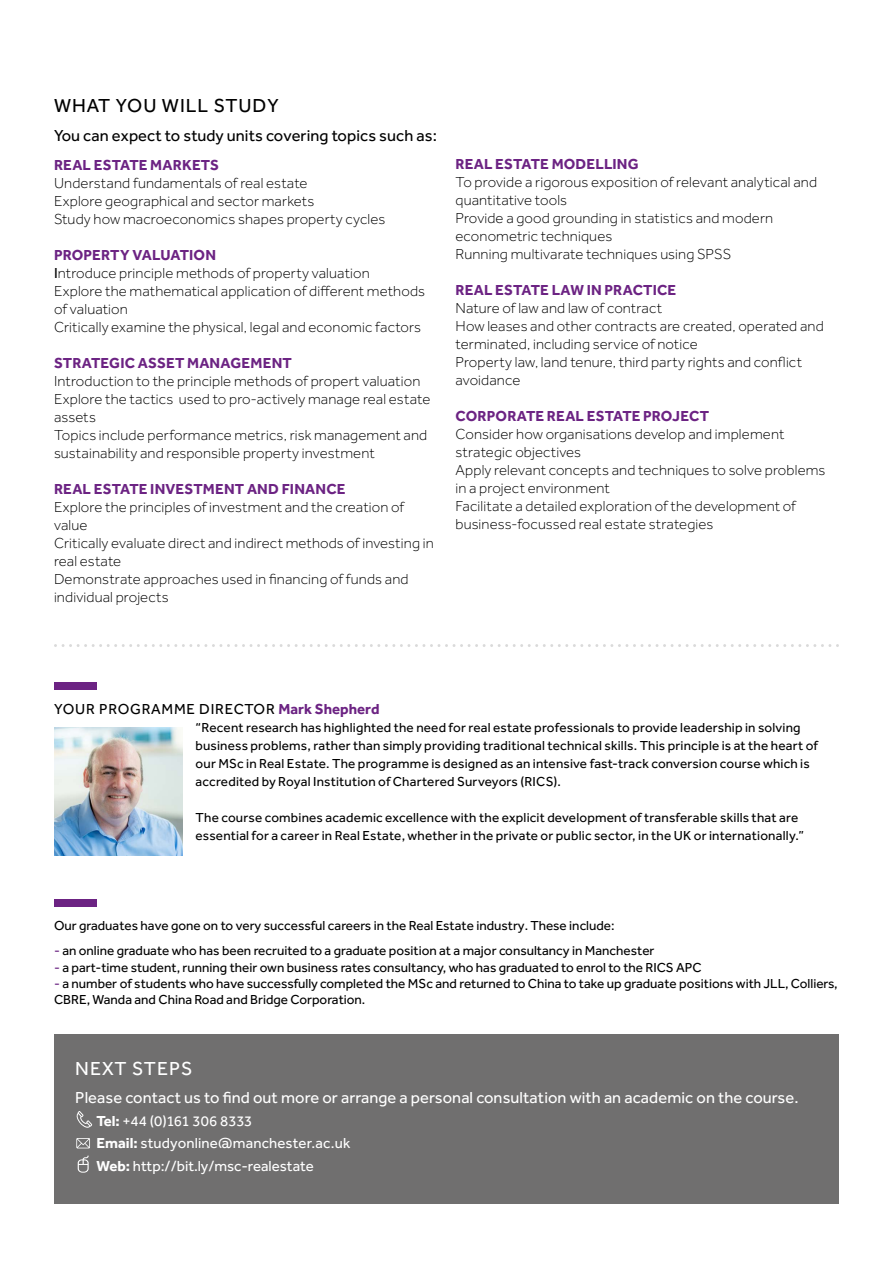
<style>
.page{position:relative;width:893px;height:1263px;background:#fff}
.page>*{position:absolute;margin:0;border:0;box-sizing:border-box;transform-origin:0 0}
.t1{font:19.5px "Effra";letter-spacing:.05em;color:#000}
.t2{font:19.5px "Effra";letter-spacing:.05em;color:#fff}
.t3{font:16.5px "Effra";letter-spacing:.005em;color:#fff}
.t4{font:16.5px "Effra";letter-spacing:.005em;color:#000}
.t5{font:300 15px/18px "Effra";letter-spacing:.01em;color:#000}
.t6{font:700 15px "Effra";letter-spacing:.01em;color:#6c2383}
.t7{font:15px/22.5px "Effra";color:#fff}
.t8{font:15px "Effra";letter-spacing:.05em;color:#000}
.t9{font:13.5px/18px "Effra";letter-spacing:.005em;color:#000}
.s1{font-weight:700;color:#6c2383}
.s2{font-weight:400}
.s3{color:#6a2381}
.s4{font-weight:700}
</style>
<div class="page">
<div style="left:54px;top:1035px;width:785px;height:169px;background:#706f6f"></div>
<div style="left:54px;top:683px;width:43px;height:7px;background:#6c2383"></div>
<svg style="left:55px;top:644px;width:775px;height:3px"></svg>
<svg style="left:76px;top:1111px;width:16px;height:17px"></svg>
<svg style="left:78px;top:1155px;width:11px;height:18px"></svg>
<svg style="left:76px;top:1138px;width:14px;height:10px"></svg>
<img style="left:54px;top:728px;width:129px;height:127px">
<div style="left:54px;top:899px;width:43px;height:7px;background:#6c2383"></div>
<h1 class="t1" style="left:54px;top:94px;width:226px">WHAT YOU WILL STUDY</h1>
<p class="t4" style="left:54px;top:126px;width:384px">You can expect to study units covering topics such as:</p>
<p class="t6" style="left:54px;top:156px;width:167px">REAL ESTATE MARKETS</p>
<p class="t5" style="left:54px;top:174px;width:333px">Understand fundamentals of real estate<br>Explore geographical and sector markets<br>Study how macroeconomics shapes property cycles</p>
<p class="t5" style="left:54px;top:246px;width:373px"><span class="s1">PROPERTY VALUATION<br></span><span class="s2">I</span>ntroduce principle methods of property valuation<br>Explore the mathematical application of different methods of valuation<br>Critically examine the physical, legal and economic factors</p>
<p class="t6" style="left:54px;top:354px;width:239px">STRATEGIC ASSET MANAGEMENT</p>
<p class="t5" style="left:54px;top:372px;width:378px">Introduction to the principle methods of propert valuation Explore the tactics used to pro-actively manage real estate assets<br>Topics include performance metrics, risk management and sustainability and responsible property investment</p>
<p class="t6" style="left:54px;top:480px;width:293px">REAL ESTATE INVESTMENT AND FINANCE</p>
<p class="t5" style="left:54px;top:498px;width:381px">Explore the principles of investment and the creation of value<br>Critically evaluate direct and indirect methods of investing in real estate<br>Demonstrate approaches used in financing of funds and individual projects</p>
<p class="t6" style="left:455px;top:155px;width:185px">REAL ESTATE MODELLING</p>
<p class="t5" style="left:455px;top:173px;width:363px">To provide a rigorous exposition of relevant analytical and quantitative tools<br>Provide a good grounding in statistics and modern econometric techniques<br>Running multivarate techniques using SPSS</p>
<p class="t6" style="left:455px;top:281px;width:222px">REAL ESTATE LAW IN PRACTICE</p>
<p class="t5" style="left:455px;top:299px;width:370px">Nature of law and law of contract<br>How leases and other contracts are created, operated and terminated, including service of notice<br>Property law, land tenure, third party rights and conflict avoidance</p>
<p class="t6" style="left:455px;top:407px;width:255px">CORPORATE REAL ESTATE PROJECT</p>
<p class="t5" style="left:455px;top:425px;width:371px">Consider how organisations develop and implement strategic objectives<br>Apply relevant concepts and techniques to solve problems in a project environment<br>Facilitate a detailed exploration of the development of business-focussed real estate strategies</p>
<p class="t8" style="left:54px;top:700px;width:327px">YOUR PROGRAMME DIRECTOR <span class="s1">Mark Shepherd</span></p>
<p class="t9" style="left:196px;top:718px;width:624px">“Recent research has highlighted the need for real estate professionals to provide leadership in solving business problems, rather than simply providing traditional technical skills. This principle is at the heart of our MSc in Real Estate. The programme is designed as an intensive fast-track conversion course which is accredited by Royal Institution of Chartered Surveyors (RICS).</p>
<p class="t9" style="left:196px;top:808px;width:610px">The course combines academic excellence with the explicit development of transferable skills that are essential for a career in Real Estate, whether in the private or public sector, in the UK or internationally.”</p>
<p class="t9" style="left:54px;top:916px;width:562px">Our graduates have gone on to very successful careers in the Real Estate industry. These include:</p>
<p class="t9" style="left:54px;top:941px;width:602px"><span class="s3">-</span> an online graduate who has been recruited to a graduate position at a major consultancy in Manchester</p>
<p class="t9" style="left:54px;top:958px;width:649px"><span class="s3">-</span> a part-time student, running their own business rates consultancy, who has graduated to enrol to the RICS APC</p>
<p class="t9" style="left:54px;top:975px;width:785px;line-height:16.2px"><span class="s3">-</span> a number of students who have successfully completed the MSc and returned to China to take up graduate positions with JLL, Colliers,<br>CBRE, Wanda and China Road and Bridge Corporation.</p>
<h1 class="t2" style="left:75px;top:1057px;width:119px">NEXT STEPS</h1>
<p class="t3" style="left:75px;top:1088px;width:725px">Please contact us to find out more or arrange a personal consultation with an academic on the course.</p>
<p class="t7" style="left:97px;top:1109px;width:255px"><span class="s4">Tel:</span> +44 (0)161 306 8333<br><span class="s4">Email:</span> studyonline@manchester.ac.uk<br><span class="s4">Web:</span> http://bit.ly/msc-realestate</p>
</div>
